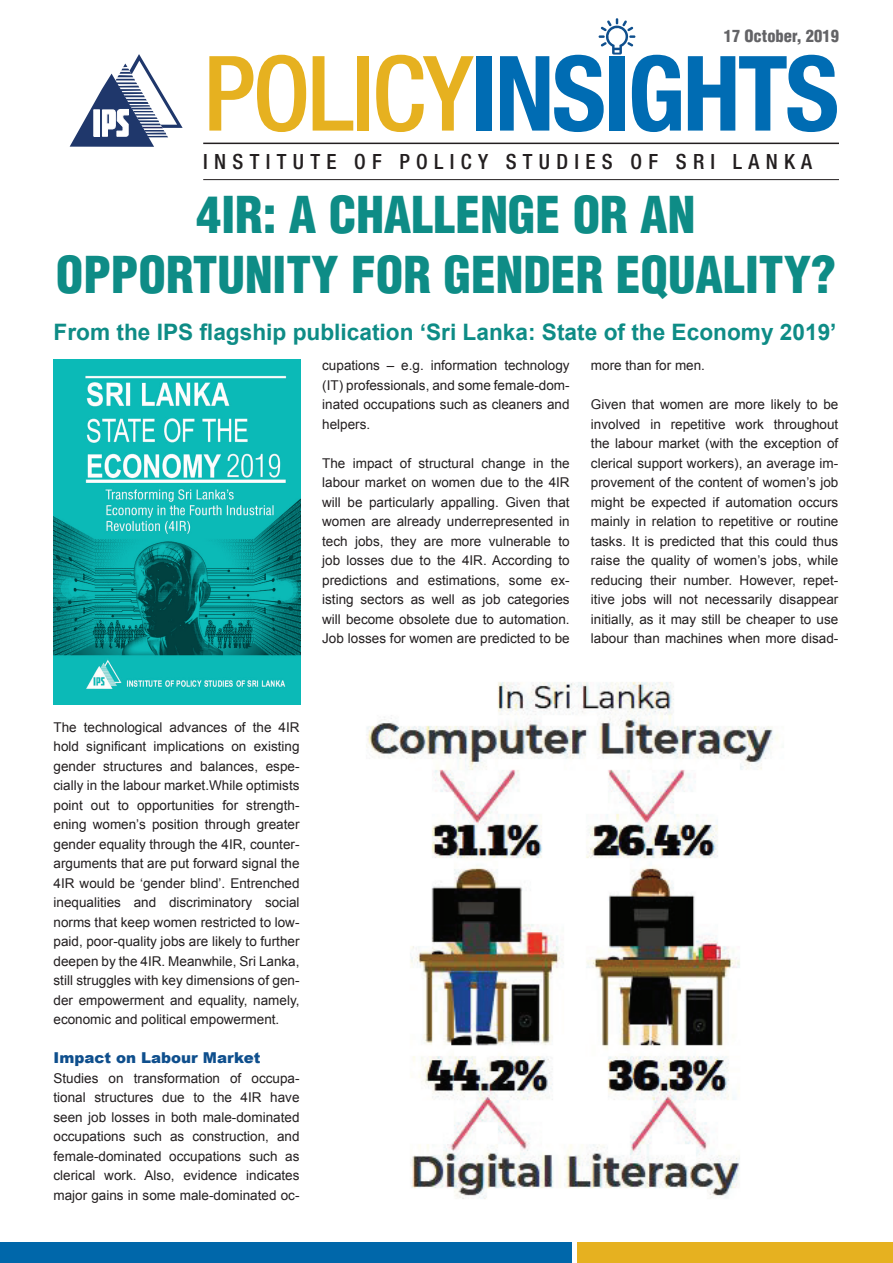
<style>
.page{position:relative;width:893px;height:1263px;background:#fff}
.page>*{position:absolute;margin:0;border:0;box-sizing:border-box;transform-origin:0 0}
.t1{font:700 condensed 104.25px "Helvetica Neue LT Pro";letter-spacing:-.025em;color:#006cb3}
.t2{font:900 condensed 49.5px/59.6px "Helvetica LT Std";color:#0e8c86;text-align:center}
.t3{font:700 22.65px "Arial";color:#0e8c86}
.t4{font:500 condensed 21px "Helvetica Neue LT Pro";letter-spacing:.3em;color:#231f20}
.t5{font:900 condensed 16.5px "Helvetica LT Std";color:#636366}
.t6{font:900 15px "Arial";color:#0f4f8d}
.t7{font:13.5px/19.5px "Arial";color:#231f20;text-align:justify}
.s1{font-weight:500;color:#e6b120}
</style>
<div class="page">
<svg style="left:70px;top:54px;width:113px;height:93px"></svg>
<svg style="left:599px;top:18px;width:36px;height:37px"></svg>
<hr style="left:203px;top:143px;width:636px;height:1px;background:#231f20">
<hr style="left:203px;top:179px;width:636px;height:1px;background:#231f20">
<div style="left:0;top:1242px;width:572px;height:21px;background:#0067aa"></div>
<div style="left:577px;top:1242px;width:316px;height:21px;background:#e6b120"></div>
<img style="left:54px;top:359px;width:247px;height:346px">
<img style="left:366px;top:682px;width:413px;height:517px">
<p class="t5" style="left:724px;top:25px;width:117px">17 October, 2019</p>
<h1 class="t1" style="left:203px;top:30px;width:637px"><span class="s1">POLICY</span>INSIGHTS</h1>
<h3 class="t4" style="left:203px;top:149px;width:610px">INSTITUTE OF POLICY STUDIES OF SRI LANKA</h3>
<h2 class="t2" style="left:56px;top:185px;width:782px">4IR: A CHALLENGE OR AN<br>OPPORTUNITY FOR GENDER EQUALITY?</h2>
<h3 class="t3" style="left:54px;top:317px;width:784px">From the IPS flagship publication ‘Sri Lanka: State of the Economy 2019’</h3>
<p class="t7" style="left:322px;top:356px;width:249px">cupations – e.g. information technology (IT) professionals, and some female-dom&shy;inated occupations such as cleaners and helpers.</p>
<p class="t7" style="left:322px;top:453px;width:249px">The impact of structural change in the labour market on women due to the 4IR will be particularly appalling. Given that women are already underrepresented in tech jobs, they are more vulnerable to job losses due to the 4IR. According to predictions and estimations, some ex&shy;isting sectors as well as job categories will become obsolete due to automation.<br>Job losses for women are predicted to be</p>
<p class="t7" style="left:591px;top:356px;width:116px">more than for men.</p>
<p class="t7" style="left:591px;top:395px;width:249px">Given that women are more likely to be involved in repetitive work throughout the labour market (with the exception of clerical support workers), an average im&shy;provement of the content of women’s job might be expected if automation occurs mainly in relation to repetitive or routine tasks. It is predicted that this could thus raise the quality of women’s jobs, while reducing their number. However, repet&shy;itive jobs will not necessarily disappear initially, as it may still be cheaper to use labour than machines when more disad-</p>
<p class="t7" style="left:54px;top:717px;width:248px">The technological advances of the 4IR hold significant implications on existing gender structures and balances, espe&shy;cially in the labour market.While optimists point out to opportunities for strength&shy;ening women’s position through greater gender equality through the 4IR, counter&shy;arguments that are put forward signal the 4IR would be ‘gender blind’. Entrenched inequalities and discriminatory social norms that keep women restricted to low&shy;paid, poor-quality jobs are likely to further deepen by the 4IR. Meanwhile, Sri Lanka, still struggles with key dimensions of gen&shy;der empowerment and equality, namely, economic and political empowerment.</p>
<p class="t6" style="left:54px;top:1047px;width:208px">Impact on Labour Market</p>
<p class="t7" style="left:54px;top:1068px;width:247px">Studies on transformation of occupa&shy;tional structures due to the 4IR have seen job losses in both male-dominated occupations such as construction, and female-dominated occupations such as clerical work. Also, evidence indicates major gains in some male-dominated oc-</p>
</div>
